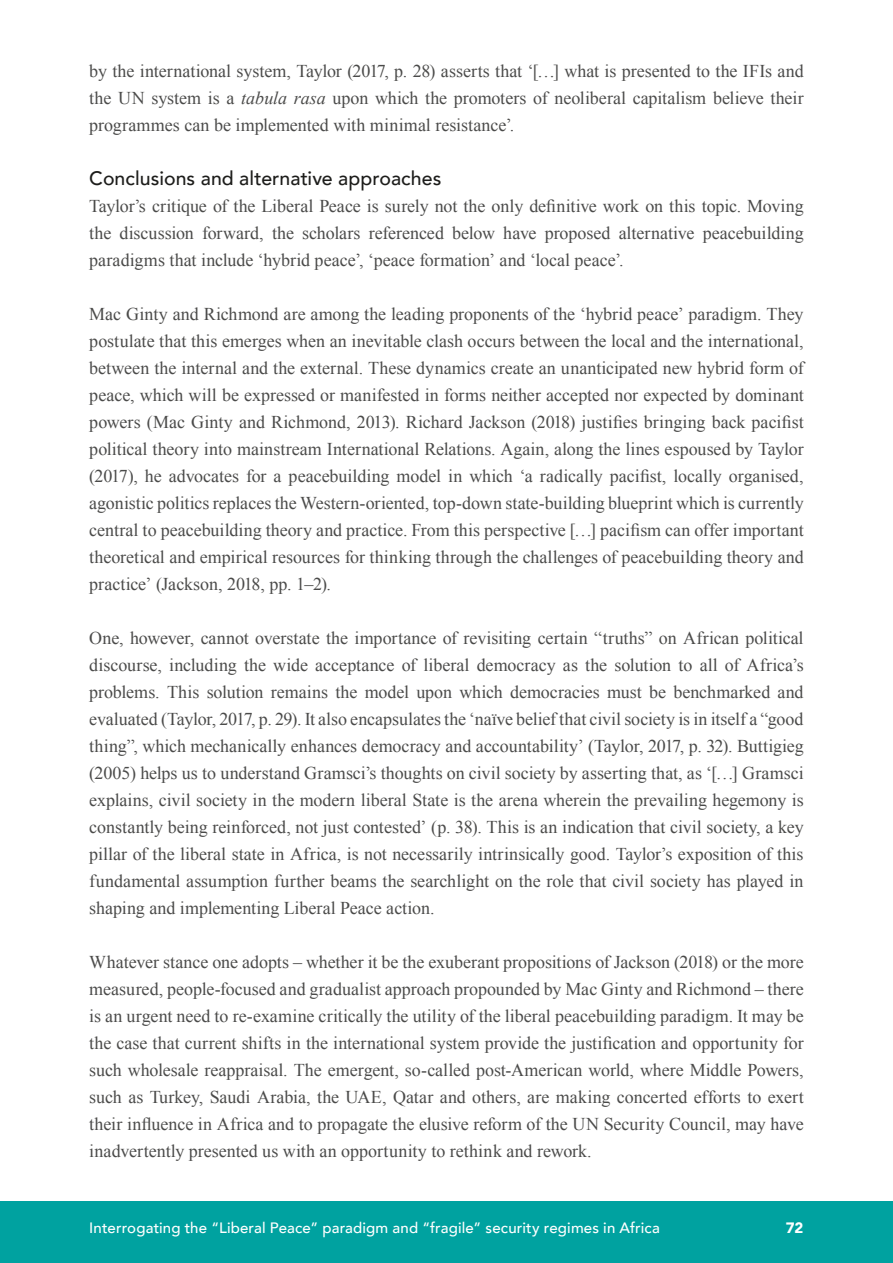
<style>
.page{position:relative;width:893px;height:1263px;background:#fff}
.page>*{position:absolute;margin:0;border:0;box-sizing:border-box;transform-origin:0 0}
.Subheading{font:500 19.5px "Avenir";letter-spacing:.005em;color:#1d1d1b}
.t1{font:18px/27px "Times New Roman";color:#4b4b4a;text-align:justify}
.t2{font:500 15px "Avenir";letter-spacing:.01em;color:#fff}
.t3{font:900 15px "Avenir";color:#fff}
.s1{font-style:italic}
</style>
<div class="page">
<div style="left:0;top:1201px;width:893px;height:62px;background:#00a2a0"></div>
<p class="t1" style="left:89px;top:57px;width:716px">by the international system, Taylor (2017, p. 28) asserts that ‘[…] what is presented to the IFIs and the UN system is a <span class="s1">tabula rasa</span> upon which the promoters of neoliberal capitalism believe their programmes can be implemented with minimal resistance’.</p>
<h2 class="Subheading" style="left:89px;top:161px;width:354px">Conclusions and alternative approaches</h2>
<p class="t1" style="left:89px;top:192px;width:716px">Taylor’s critique of the Liberal Peace is surely not the only definitive work on this topic. Moving the discussion forward, the scholars referenced below have proposed alternative peacebuilding paradigms that include ‘hybrid peace’, ‘peace formation’ and ‘local peace’.</p>
<p class="t1" style="left:89px;top:300px;width:716px">Mac Ginty and Richmond are among the leading proponents of the ‘hybrid peace’ paradigm. They postulate that this emerges when an inevitable clash occurs between the local and the international, between the internal and the external. These dynamics create an unanticipated new hybrid form of peace, which will be expressed or manifested in forms neither accepted nor expected by dominant powers (Mac Ginty and Richmond, 2013). Richard Jackson (2018) justifies bringing back pacifist political theory into mainstream International Relations. Again, along the lines espoused by Taylor (2017), he advocates for a peacebuilding model in which ‘a radically pacifist, locally organised, agonistic politics replaces the Western-oriented, top-down state-building blueprint which is currently central to peacebuilding theory and practice. From this perspective […] pacifism can offer important theoretical and empirical resources for thinking through the challenges of peacebuilding theory and practice’ (Jackson, 2018, pp. 1–2).</p>
<p class="t1" style="left:89px;top:624px;width:716px">One, however, cannot overstate the importance of revisiting certain “truths” on African political discourse, including the wide acceptance of liberal democracy as the solution to all of Africa’s problems. This solution remains the model upon which democracies must be benchmarked and evaluated (Taylor, 2017, p. 29). It also encapsulates the ‘naïve belief that civil society is in itself a “good thing”, which mechanically enhances democracy and accountability’ (Taylor, 2017, p. 32). Buttigieg (2005) helps us to understand Gramsci’s thoughts on civil society by asserting that, as ‘[…] Gramsci explains, civil society in the modern liberal State is the arena wherein the prevailing hegemony is constantly being reinforced, not just contested’ (p. 38). This is an indication that civil society, a key pillar of the liberal state in Africa, is not necessarily intrinsically good. Taylor’s exposition of this fundamental assumption further beams the searchlight on the role that civil society has played in shaping and implementing Liberal Peace action.</p>
<p class="t1" style="left:89px;top:948px;width:716px">Whatever stance one adopts – whether it be the exuberant propositions of Jackson (2018) or the more measured, people-focused and gradualist approach propounded by Mac Ginty and Richmond – there is an urgent need to re-examine critically the utility of the liberal peacebuilding paradigm. It may be the case that current shifts in the international system provide the justification and opportunity for such wholesale reappraisal. The emergent, so-called post-American world, where Middle Powers, such as Turkey, Saudi Arabia, the UAE, Qatar and others, are making concerted efforts to exert their influence in Africa and to propagate the elusive reform of the UN Security Council, may have inadvertently presented us with an opportunity to rethink and rework.</p>
<p class="t2" style="left:89px;top:1214px;width:572px">Interrogating the “Liberal Peace” paradigm and “fragile” security regimes in Africa</p>
<p class="t3" style="left:786px;top:1214px;width:19px">72</p>
</div>
